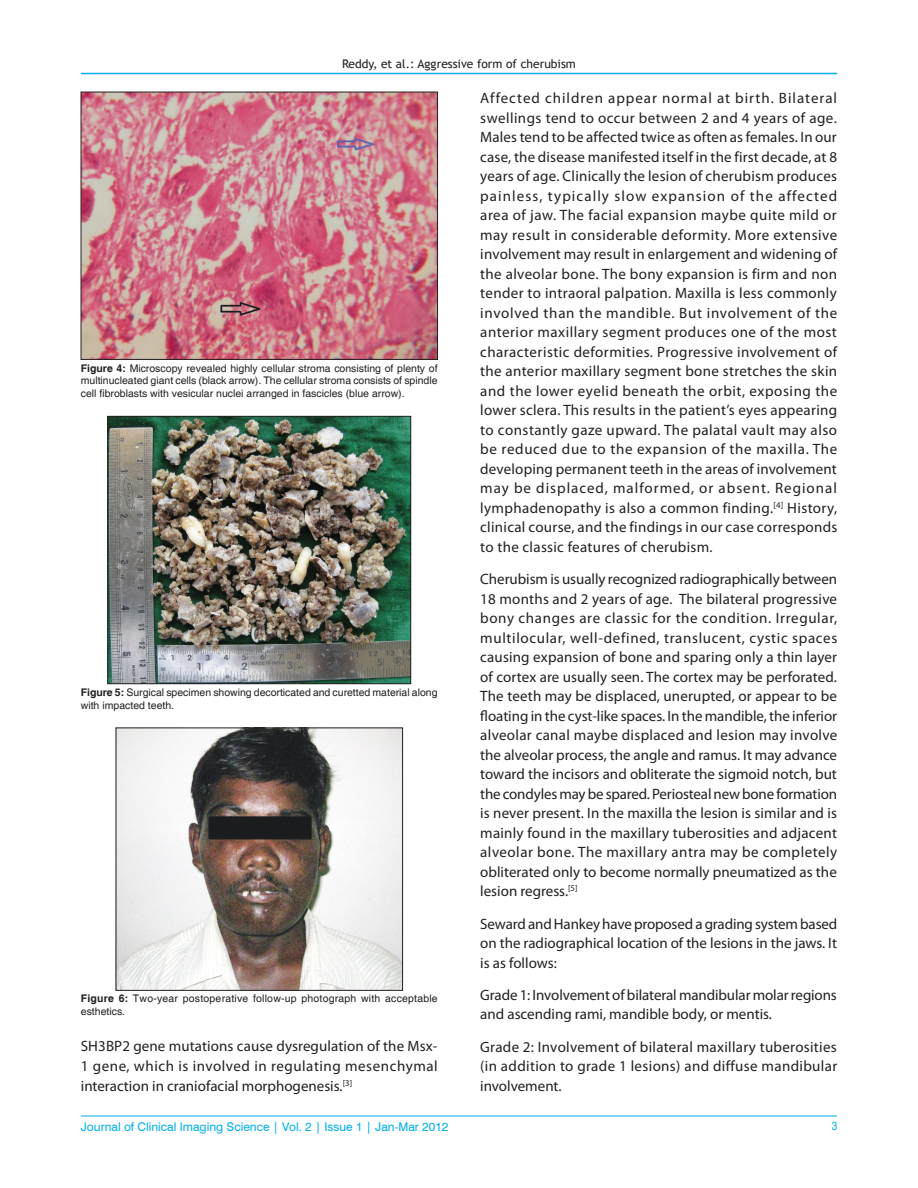
<style>
.page{position:relative;width:918px;height:1188px;background:#fff}
.page>*{position:absolute;margin:0;border:0;box-sizing:border-box;transform-origin:0 0}
.TX{font:15px/19.5px "Myriad Pro";color:#231f20;text-align:justify}
.t1{font:12px "Swiss 721 BT";color:#00aeef}
.t2{font:12px "Trebuchet MS";color:#231f20}
.t3{font:condensed 12px "Helvetica";color:#00aeef}
.FGC{font:10.5px/12.8px "Helvetica";color:#231f20;text-align:justify}
.FGC-2{font:10.5px/12.8px "Helvetica";letter-spacing:.02em;color:#231f20}
.s1{font-weight:700}
</style>
<div class="page">
<hr style="left:81px;top:1116px;width:756px;height:1px;background:#00aeef">
<hr style="left:81px;top:73px;width:756px;height:1px;background:#00aeef">
<img style="left:83px;top:94px;width:353px;height:264px">
<div style="left:81px;top:92px;width:357px;height:268px;border:1px solid #231f20"></div>
<img style="left:110px;top:418px;width:299px;height:264px">
<div style="left:108px;top:416px;width:303px;height:268px;border:1px solid #231f20"></div>
<img style="left:118px;top:730px;width:283px;height:259px">
<div style="left:116px;top:728px;width:287px;height:263px;border:1px solid #231f20"></div>
<p class="t2" style="left:342px;top:56px;width:235px">Reddy, et al.: Aggressive form of cherubism</p>
<p class="FGC" style="left:81px;top:362px;width:358px"><span class="s1">Figure 4:</span> Microscopy revealed highly cellular stroma consisting of plenty of multinucleated giant cells (black arrow). The cellular stroma consists of spindle cell fibroblasts with vesicular nuclei arranged in fascicles (blue arrow).</p>
<p class="FGC" style="left:81px;top:686px;width:358px"><span class="s1">Figure 5:</span> Surgical specimen showing decorticated and curetted material along with impacted teeth.</p>
<p class="FGC-2" style="left:81px;top:993px;width:358px"><span class="s1">Figure 6:</span> Two-year postoperative follow-up photograph with acceptable esthetics.</p>
<p class="TX" style="left:81px;top:1035px;width:358px;line-height:20.1px">SH3BP2 gene mutations cause dysregulation of the Msx-1 gene, which is involved in regulating mesenchymal interaction in craniofacial morphogenesis.<sup>[3]</sup></p>
<p class="TX" style="left:480px;top:88px;width:359px">Affected children appear normal at birth. Bilateral swellings tend to occur between 2 and 4 years of age.<br>Males tend to be affected twice as often as females. In our case, the disease manifested itself in the first decade, at 8 years of age. Clinically the lesion of cherubism produces painless, typically slow expansion of the affected area of jaw. The facial expansion maybe quite mild or may result in considerable deformity. More extensive involvement may result in enlargement and widening of the alveolar bone. The bony expansion is firm and non tender to intraoral palpation. Maxilla is less commonly involved than the mandible. But involvement of the anterior maxillary segment produces one of the most characteristic deformities. Progressive involvement of the anterior maxillary segment bone stretches the skin and the lower eyelid beneath the orbit, exposing the lower sclera. This results in the patient’s eyes appearing to constantly gaze upward. The palatal vault may also be reduced due to the expansion of the maxilla. The developing permanent teeth in the areas of involvement may be displaced, malformed, or absent. Regional lymphadenopathy is also a common finding.<sup>[4]</sup> History, clinical course, and the findings in our case corresponds to the classic features of cherubism.</p>
<p class="TX" style="left:480px;top:569px;width:359px">Cherubism is usually recognized radiographically between 18 months and 2 years of age. The bilateral progressive bony changes are classic for the condition. Irregular, multilocular, well-defined, translucent, cystic spaces causing expansion of bone and sparing only a thin layer of cortex are usually seen. The cortex may be perforated.<br>The teeth may be displaced, unerupted, or appear to be floating in the cyst-like spaces. In the mandible, the inferior alveolar canal maybe displaced and lesion may involve the alveolar process, the angle and ramus. It may advance toward the incisors and obliterate the sigmoid notch, but the condyles may be spared. Periosteal new bone formation is never present. In the maxilla the lesion is similar and is mainly found in the maxillary tuberosities and adjacent alveolar bone. The maxillary antra may be completely obliterated only to become normally pneumatized as the lesion regress.<sup>[5]</sup></p>
<p class="TX" style="left:480px;top:914px;width:359px">Seward and Hankey have proposed a grading system based on the radiographical location of the lesions in the jaws. It is as follows:</p>
<p class="TX" style="left:480px;top:985px;width:358px">Grade 1: Involvement of bilateral mandibular molar regions and ascending rami, mandible body, or mentis.</p>
<p class="TX" style="left:480px;top:1037px;width:359px">Grade 2: Involvement of bilateral maxillary tuberosities (in addition to grade 1 lesions) and diffuse mandibular involvement.</p>
<p class="t1" style="left:81px;top:1119px;width:369px">Journal of Clinical Imaging Science | Vol. 2 | Issue 1 | Jan-Mar 2012</p>
<p class="t3" style="left:832px;top:1119px;width:7px">3</p>
</div>
